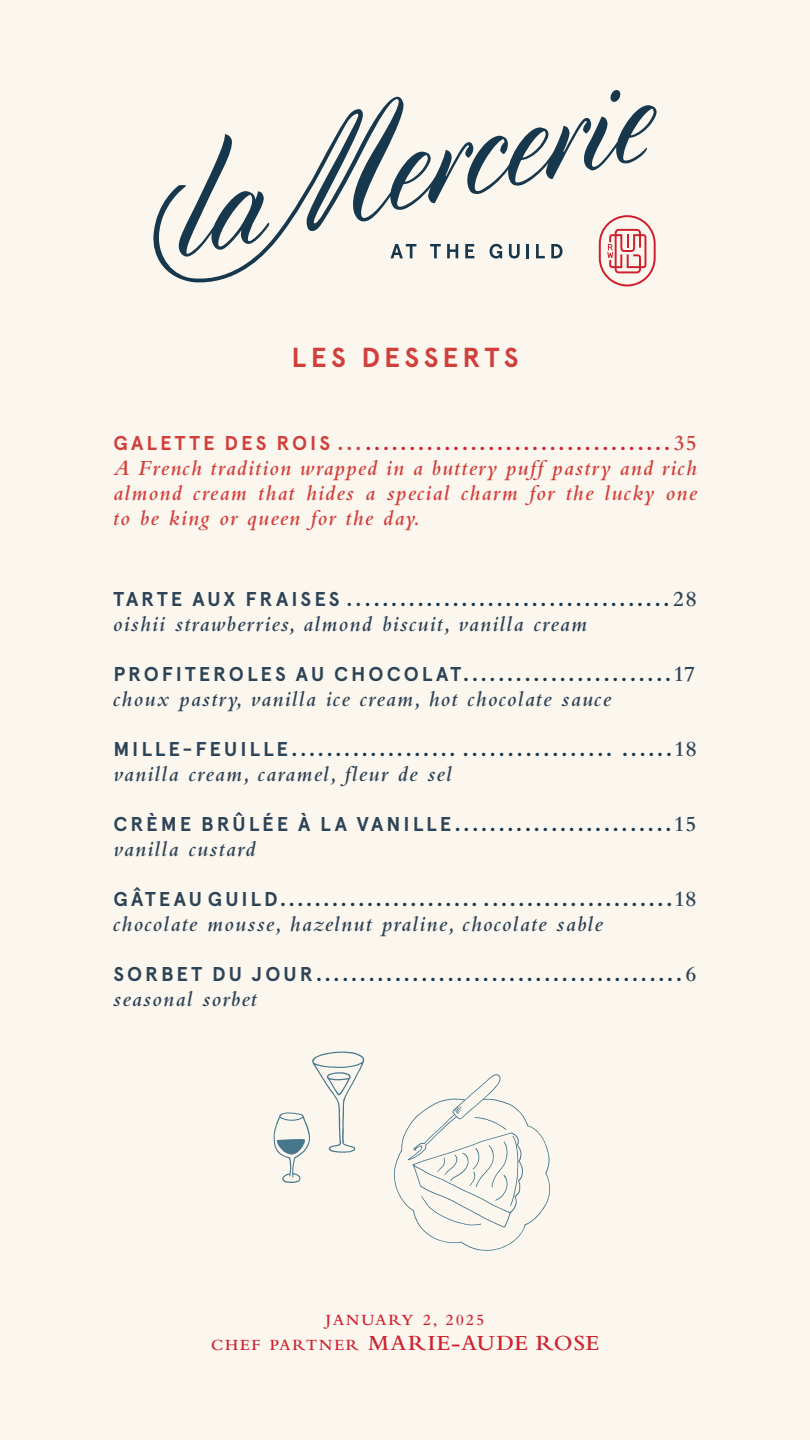
<style>
.page{position:relative;width:810px;height:1440px;background:#fbf6ee}
.page>*{position:absolute;margin:0;border:0;box-sizing:border-box;transform-origin:0 0}
.t1{font:700 27.5px "Apercu";letter-spacing:.165em;color:#d13f3b}
.t2{font:italic 600 22.5px "Bembo Std";letter-spacing:.06em;color:#2d4356}
.t3{font:italic 600 22.5px/25px "Bembo Std";letter-spacing:.06em;color:#d13f3b;text-align:justify}
.t4{font:600 22.5px "Bembo Std";letter-spacing:.05em;color:#cf2230}
.t5{font:700 20px "Apercu";letter-spacing:.15em;color:#17374c}
.t6{font:700 20px "Apercu";letter-spacing:.15em;color:#ce202f}
.t7{font:600 16.25px "Bembo Std";letter-spacing:.12em;color:#cf2230}
.s1{color:#d13f3b}
.s2{font-family:"Bembo Std";font-weight:600;font-size:22.5px;color:#d13f3b}
.s3{color:#2d4356}
.s4{font-family:"Bembo Std";font-weight:600;font-size:22.5px;color:#2d4356}
.s5{font-size:16.25px}
</style>
<div class="page">
<svg style="left:274px;top:1051px;width:90px;height:132px"></svg>
<svg style="left:394px;top:1074px;width:156px;height:177px"></svg>
<svg style="left:153px;top:96px;width:321px;height:186px"></svg>
<svg style="left:466px;top:90px;width:191px;height:104px"></svg>
<svg style="left:391px;top:244px;width:25px;height:14px"></svg>
<svg style="left:430px;top:244px;width:11px;height:14px"></svg>
<svg style="left:447px;top:244px;width:11px;height:14px"></svg>
<svg style="left:465px;top:244px;width:9px;height:14px"></svg>
<svg style="left:490px;top:244px;width:12px;height:15px"></svg>
<svg style="left:509px;top:244px;width:11px;height:15px"></svg>
<hr style="left:526px;top:244px;width:3px;height:14px;background:#17374c">
<svg style="left:536px;top:244px;width:9px;height:14px"></svg>
<svg style="left:551px;top:244px;width:12px;height:14px"></svg>
<svg style="left:599px;top:215px;width:57px;height:71px"></svg>
<h1 class="t1" style="left:291px;top:341px;width:229px">LES DESSERTS</h1>
<p class="t6" style="left:113px;top:431px;width:585px"><span class="s1">GALETTE DES ROIS ...</span>...................................<span class="s2">35</span></p>
<p class="t3" style="left:113px;top:455px;width:585px">A French tradition wrapped in a buttery puff pastry and rich almond cream that hides a special charm for the lucky one to be king or queen for the day.</p>
<p class="t5" style="left:113px;top:587px;width:585px"><span class="s3">TARTE AUX FRAISES ..</span>...................................<span class="s4">28</span></p>
<p class="t2" style="left:113px;top:611px;width:475px">oishii strawberries, almond biscuit, vanilla cream</p>
<p class="t5" style="left:113px;top:662px;width:584px"><span class="s3">PROFITEROLES AU CHOCOLAT</span>........................<span class="s4">17</span></p>
<p class="t2" style="left:113px;top:686px;width:499px">choux pastry, vanilla ice cream, hot chocolate sauce</p>
<p class="t5" style="left:113px;top:737px;width:585px"><span class="s3">MILLE-FEUILLE</span>................... ................. ......<span class="s4">18</span></p>
<p class="t2" style="left:113px;top:761px;width:340px">vanilla cream, caramel, fleur de sel</p>
<p class="t5" style="left:113px;top:812px;width:585px"><span class="s3">CRÈME BRÛLÉE À LA VANILLE</span>.........................<span class="s4">15</span></p>
<p class="t2" style="left:113px;top:836px;width:144px">vanilla custard</p>
<p class="t5" style="left:113px;top:887px;width:585px"><span class="s3">GÂTEAU GUILD</span>....................... ......................<span class="s4">18</span></p>
<p class="t2" style="left:113px;top:911px;width:491px">chocolate mousse, hazelnut praline, chocolate sable</p>
<p class="t5" style="left:113px;top:962px;width:585px"><span class="s3">SORBET DU JOUR</span>..........................................<span class="s4">6</span></p>
<p class="t2" style="left:113px;top:986px;width:145px">seasonal sorbet</p>
<p class="t7" style="left:325px;top:1311px;width:161px">JANUARY 2, 2025</p>
<p class="t4" style="left:211px;top:1330px;width:389px"><span class="s5">CHEF PARTNER</span> MARIE-AUDE ROSE</p>
</div>
